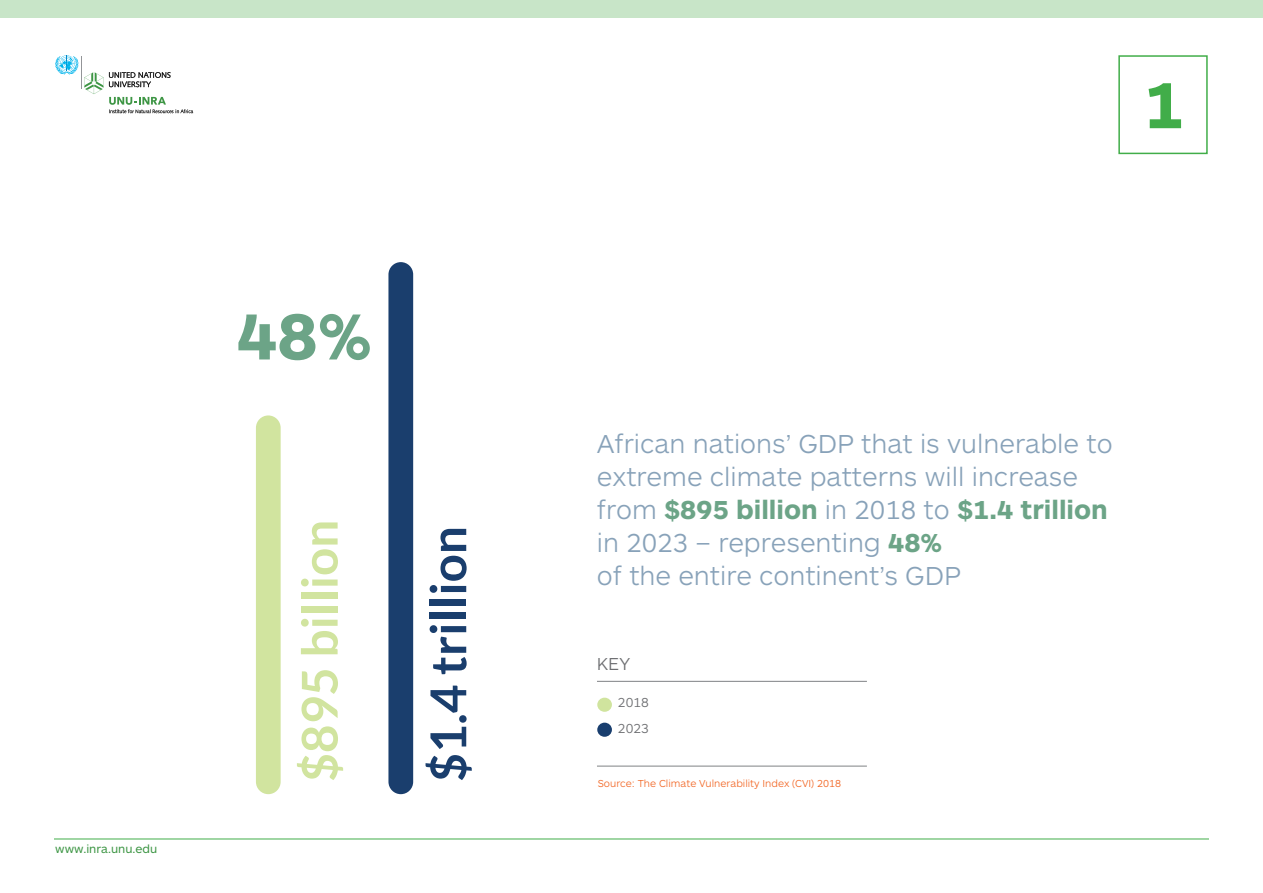
<style>
.page{position:relative;width:1263px;height:893px;background:#fff}
.page>*{position:absolute;margin:0;border:0;box-sizing:border-box;transform-origin:0 0}
.t1{font:700 67.5px "ARS Maquette Pro";color:#6ca487}
.t2{font:700 67.5px "ARS Maquette Pro";color:#41ad49}
.t3{font:300 27px/33px "ARS Maquette Pro";color:#88a2b9}
.t4{font:300 18px "ARS Maquette Pro";color:#6d6e71}
.t5{font:300 13.5px/25.5px "ARS Maquette Pro";color:#6d6e71}
.t6{font:12px "ARS Maquette Pro";color:#3e9645}
.t7{font:300 10.5px "ARS Maquette Pro";color:#f26522}
.s1{font-weight:700;color:#6ca487}
</style>
<div class="page">
<div style="left:0;top:0;width:1263px;height:17px;background:#c8e5c8"></div>
<hr style="left:54px;top:839px;width:1155px;height:1px;background:#41ad49">
<svg style="left:55px;top:55px;width:138px;height:58px"></svg>
<svg style="left:297px;top:670px;width:46px;height:110px"></svg>
<svg style="left:301px;top:619px;width:37px;height:35px"></svg>
<div style="left:301px;top:606px;width:37px;height:6px;background:#d1e49f"></div>
<div style="left:301px;top:593px;width:37px;height:6px;background:#d1e49f"></div>
<svg style="left:301px;top:522px;width:37px;height:64px"></svg>
<svg style="left:425px;top:755px;width:47px;height:25px"></svg>
<svg style="left:430px;top:686px;width:37px;height:63px"></svg>
<svg style="left:430px;top:625px;width:37px;height:49px"></svg>
<div style="left:429px;top:613px;width:37px;height:6px;background:#1a3e6d"></div>
<div style="left:429px;top:599px;width:37px;height:6px;background:#1a3e6d"></div>
<svg style="left:430px;top:529px;width:37px;height:64px"></svg>
<div style="left:256px;top:415px;width:25px;height:379px;background:#d1e49f;border-radius:12px"></div>
<div style="left:388px;top:262px;width:25px;height:532px;background:#1a3e6d;border-radius:12px"></div>
<hr style="left:597px;top:681px;width:270px;height:1px;background:#808285">
<hr style="left:597px;top:766px;width:270px;height:1px;background:#808285">
<div style="left:597px;top:698px;width:15px;height:14px;background:#d0e49e;border-radius:50%"></div>
<div style="left:597px;top:723px;width:15px;height:14px;background:#193e6e;border-radius:50%"></div>
<div style="left:1118px;top:55px;width:90px;height:99px;border:2px solid #41ad49"></div>
<h1 class="t1" style="left:237px;top:292px;width:137px">48%</h1>
<p class="t6" style="left:55px;top:841px;width:104px">www.inra.unu.edu</p>
<h1 class="t2" style="left:1144px;top:61px;width:42px">1</h1>
<p class="t3" style="left:597px;top:426px;width:517px">African nations’ GDP that is vulnerable to extreme climate patterns will increase from <span class="s1">$895 billion</span> in 2018 to <span class="s1">$1.4 trillion </span>in 2023 – representing <span class="s1">48%<br></span>of the entire continent’s GDP</p>
<p class="t4" style="left:597px;top:652px;width:35px">KEY</p>
<p class="t5" style="left:618px;top:689px;width:32px">2018<br>2023</p>
<p class="t7" style="left:598px;top:776px;width:245px">Source: The Climate Vulnerability Index (CVI) 2018</p>
</div>
